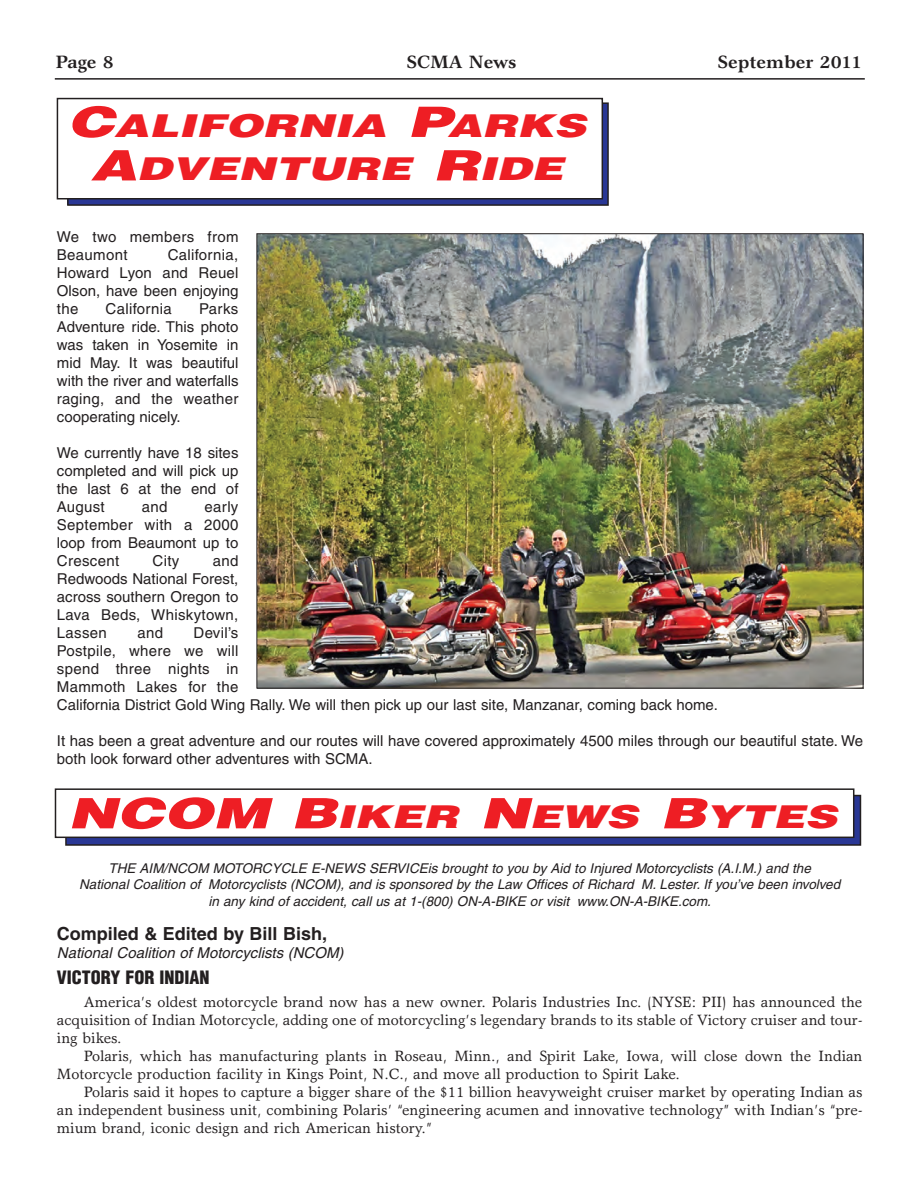
<style>
.page{position:relative;width:918px;height:1188px;background:#fff}
.page>*{position:absolute;margin:0;border:0;box-sizing:border-box;transform-origin:0 0}
.t1{font:italic 900 31.5px/43.5px "Helvetica";color:#ee1e24;text-align:center;scale:1.41 1}
.t2{font:700 18px "Garth Graphic";color:#231f20}
.t3{font:700 18px "Helvetica";color:#231f20}
.t4{font:900 condensed 18px "Helvetica";color:#231f20}
.t5{font:15px/18px "Helvetica";color:#231f20;text-align:justify}
.t6{font:15px/18px "Garth Graphic";color:#231f20;text-align:justify}
.t7{font:italic 15px "Helvetica";color:#231f20}
.t8{font:15px/18px "Helvetica";letter-spacing:.02em;color:#231f20}
.t9{font:italic 13.5px/16.5px "Helvetica";color:#231f20;text-align:center}
.s1{font-size:42px}
</style>
<div class="page">
<hr style="left:55px;top:78px;width:810px;height:2px;background:#231f20">
<svg style="left:69px;top:104px;width:538px;height:100px;background:#28348a"></svg>
<div style="left:67px;top:102px;width:542px;height:104px;border:1px solid #231f20"></div>
<div style="left:57px;top:99px;width:545px;height:100px;background:#fff"></div>
<div style="left:57px;top:98px;width:546px;height:101px;border:1px solid #231f20"></div>
<img style="left:258px;top:235px;width:603px;height:452px">
<div style="left:66px;top:796px;width:794px;height:49px;background:#293795"></div>
<div style="left:65px;top:795px;width:796px;height:51px;border:1px solid #231f20"></div>
<div style="left:55px;top:789px;width:799px;height:48px;background:#fff"></div>
<div style="left:55px;top:788px;width:799px;height:50px;border:1px solid #231f20"></div>
<p class="t2" style="left:55px;top:55px;width:60px">Page 8</p>
<p class="t2" style="left:407px;top:55px;width:111px">SCMA News</p>
<p class="t2" style="left:718px;top:55px;width:146px">September 2011</p>
<h1 class="t1" style="left:68px;top:107px;width:374px"><span class="s1">C</span>ALIFORNIA <span class="s1">P</span>ARKS<br><span class="s1">A</span>DVENTURE <span class="s1">R</span>IDE</h1>
<p class="t8" style="left:57px;top:229px;width:183px">We two members from<br>Beaumont</p>
<p class="t5" style="left:57px;top:247px;width:183px;text-indent:111px">California, Howard Lyon and Reuel Olson, have been enjoying the</p>
<p class="t8" style="left:106px;top:301px;width:68px">California</p>
<p class="t5" style="left:57px;top:301px;width:183px;text-indent:142px">Parks Adventure ride. This photo was taken in Yosemite in mid May. It was beautiful with the river and waterfalls raging, and the weather cooperating nicely.</p>
<p class="t5" style="left:57px;top:445px;width:183px">We currently have 18 sites completed and will pick up the last 6 at the end of August</p>
<p class="t5" style="left:57px;top:499px;width:183px;text-indent:148px">early September with a 2000 loop from Beaumont up to Crescent</p>
<p class="t5" style="left:142px;top:499px;width:27px">and</p>
<p class="t5" style="left:153px;top:553px;width:28px">City</p>
<p class="t5" style="left:57px;top:553px;width:183px;text-indent:156px">and Redwoods National Forest, across southern Oregon to Lava Beds, Whiskytown, Lassen</p>
<p class="t5" style="left:57px;top:625px;width:663px;text-align:left;text-indent:137px">Devil’s<br>Postpile, where we will<br>spend three nights in<br>Mammoth Lakes for the<br>California District Gold Wing Rally. We will then pick up our last site, Manzanar, coming back home.</p>
<p class="t5" style="left:57px;top:733px;width:808px">It has been a great adventure and our routes will have covered approximately 4500 miles through our beautiful state. We both look forward other adventures with SCMA.</p>
<p class="t5" style="left:137px;top:625px;width:27px">and</p>
<h1 class="t1" style="left:68px;top:798px;width:552px"><span class="s1">NCOM B</span>IKER <span class="s1">N</span>EWS <span class="s1">B</span>YTES</h1>
<p class="t9" style="left:79px;top:861px;width:765px">THE AIM/NCOM MOTORCYCLE E-NEWS SERVICEis brought to you by Aid to Injured Motorcyclists (A.I.M.) and the<br>National Coalition of Motorcyclists (NCOM), and is sponsored by the Law Offices of Richard M. Lester. If you’ve been involved in any kind of accident, call us at 1-(800) ON-A-BIKE or visit www.ON-A-BIKE.com.</p>
<p class="t3" style="left:57px;top:927px;width:272px">Compiled &amp; Edited by Bill Bish,</p>
<p class="t7" style="left:57px;top:947px;width:291px">National Coalition of Motorcyclists (NCOM)</p>
<p class="t4" style="left:57px;top:970px;width:154px">VICTORY FOR INDIAN</p>
<p class="t6" style="left:57px;top:995px;width:807px;text-indent:27px">America’s oldest motorcycle brand now has a new owner. Polaris Industries Inc. (NYSE: PII) has announced the acquisition of Indian Motorcycle, adding one of motorcycling’s legendary brands to its stable of Victory cruiser and tour&shy;ing bikes.</p>
<p class="t6" style="left:57px;top:1049px;width:807px;text-indent:27px">Polaris, which has manufacturing plants in Roseau, Minn., and Spirit Lake, Iowa, will close down the Indian<br>Motorcycle production facility in Kings Point, N.C., and move all production to Spirit Lake.</p>
<p class="t6" style="left:57px;top:1085px;width:807px;text-indent:27px">Polaris said it hopes to capture a bigger share of the $11 billion heavyweight cruiser market by operating Indian as an independent business unit, combining Polaris’ “engineering acumen and innovative technology” with Indian’s “pre&shy;mium brand, iconic design and rich American history.”</p>
</div>
